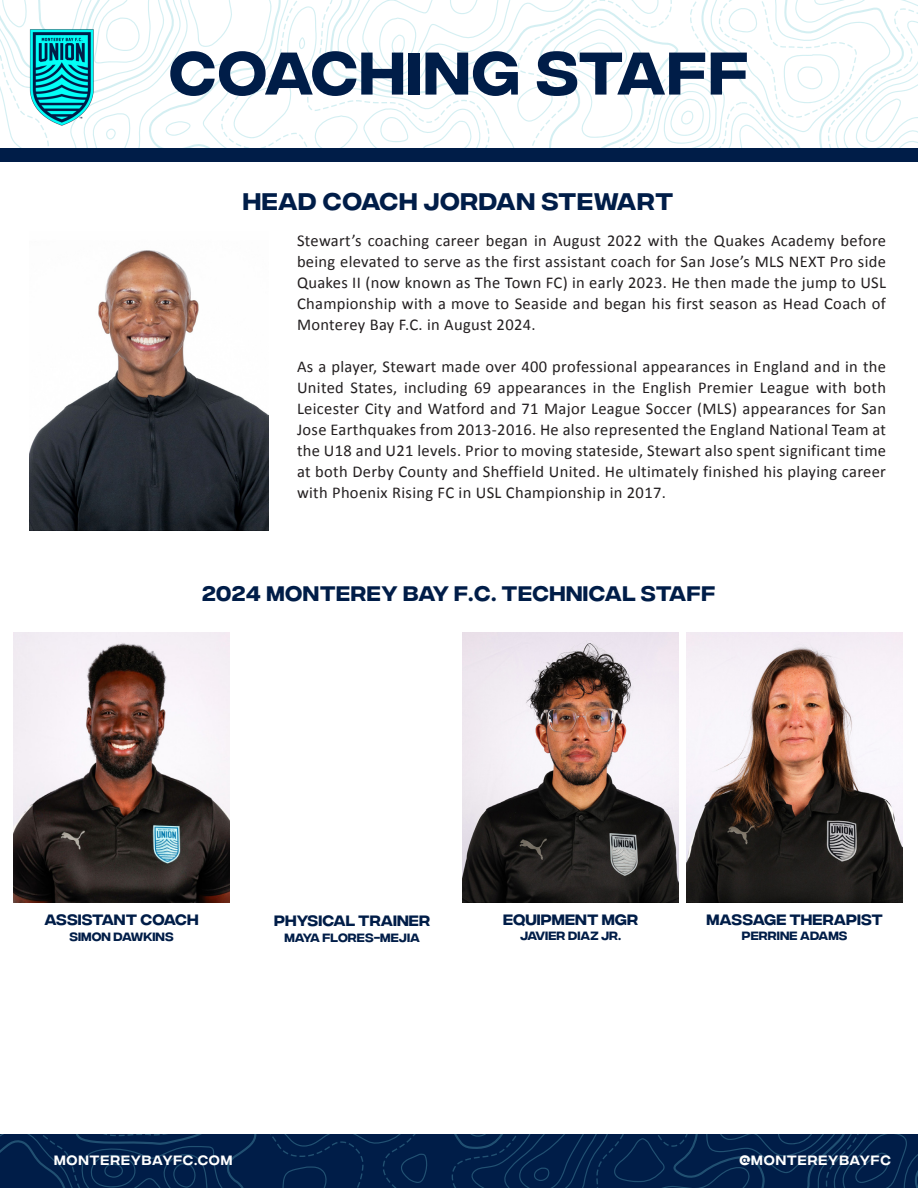
<style>
.page{position:relative;width:918px;height:1188px;background:#fff}
.page>*{position:absolute;margin:0;border:0;box-sizing:border-box;transform-origin:0 0}
.t1{font:500 60px "Integral CF";letter-spacing:.025em;color:#001d48}
.t2{font:500 24px "Integral CF";letter-spacing:.025em;color:#001d48}
.t3{font:500 21px "Integral CF";letter-spacing:.025em;color:#001d48}
.t4{font:16.5px/21px "Calibri";letter-spacing:.02em;color:#231f20;text-align:justify}
.t5{font:500 15px "Integral CF";letter-spacing:.01em;color:#001d48}
.t6{font:13.5px "Integral CF";letter-spacing:.06em;color:#fff}
.t7{font:500 12px "Integral CF";letter-spacing:.01em;color:#001d48}
</style>
<div class="page">
<svg style="left:0;top:1134px;width:918px;height:54px;background:#03214b"></svg>
<svg style="left:0;top:0;width:918px;height:148px"></svg>
<div style="left:0;top:148px;width:918px;height:14px;background:#001d48"></div>
<img style="left:28px;top:26px;width:69px;height:101px">
<img style="left:14px;top:632px;width:216px;height:270px">
<img style="left:687px;top:632px;width:216px;height:270px">
<img style="left:463px;top:632px;width:216px;height:270px">
<img style="left:30px;top:250px;width:239px;height:280px">
<p class="t1" style="left:169px;top:40px;width:581px">COACHING STAFF</p>
<p class="t2" style="left:243px;top:188px;width:432px">HEAD COACH JORDAN STEWART</p>
<p class="t4" style="left:297px;top:229px;width:591px">Stewart’s coaching career began in August 2022 with the Quakes Academy before being elevated to serve as the first assistant coach for San Jose’s MLS NEXT Pro side Quakes II (now known as The Town FC) in early 2023. He then made the jump to USL Championship with a move to Seaside and began his first season as Head Coach of Monterey Bay F.C. in August 2024.</p>
<p class="t4" style="left:297px;top:355px;width:591px">As a player, Stewart made over 400 professional appearances in England and in the United States, including 69 appearances in the English Premier League with both Leicester City and Watford and 71 Major League Soccer (MLS) appearances for San Jose Earthquakes from 2013-2016. He also represented the England National Team at the U18 and U21 levels. Prior to moving stateside, Stewart also spent significant time at both Derby County and Sheffield United. He ultimately finished his playing career with Phoenix Rising FC in USL Championship in 2017.</p>
<p class="t3" style="left:202px;top:582px;width:515px">2024 MONTEREY BAY F.C. TECHNICAL STAFF</p>
<p class="t5" style="left:44px;top:911px;width:156px">ASSISTANT COACH</p>
<p class="t7" style="left:69px;top:930px;width:106px">SIMON DAWKINS</p>
<p class="t5" style="left:274px;top:912px;width:158px">PHYSICAL TRAINER</p>
<p class="t7" style="left:284px;top:931px;width:137px">MAYA FLORES-MEJIA</p>
<p class="t5" style="left:503px;top:911px;width:137px">EQUIPMENT MGR</p>
<p class="t7" style="left:520px;top:929px;width:103px">JAVIER DIAZ JR.</p>
<p class="t5" style="left:707px;top:911px;width:178px">MASSAGE THERAPIST</p>
<p class="t7" style="left:742px;top:929px;width:107px">PERRINE ADAMS</p>
<p class="t6" style="left:54px;top:1153px;width:180px">MONTEREYBAYFC.COM</p>
<p class="t6" style="left:739px;top:1153px;width:153px">@MONTEREYBAYFC</p>
</div>
